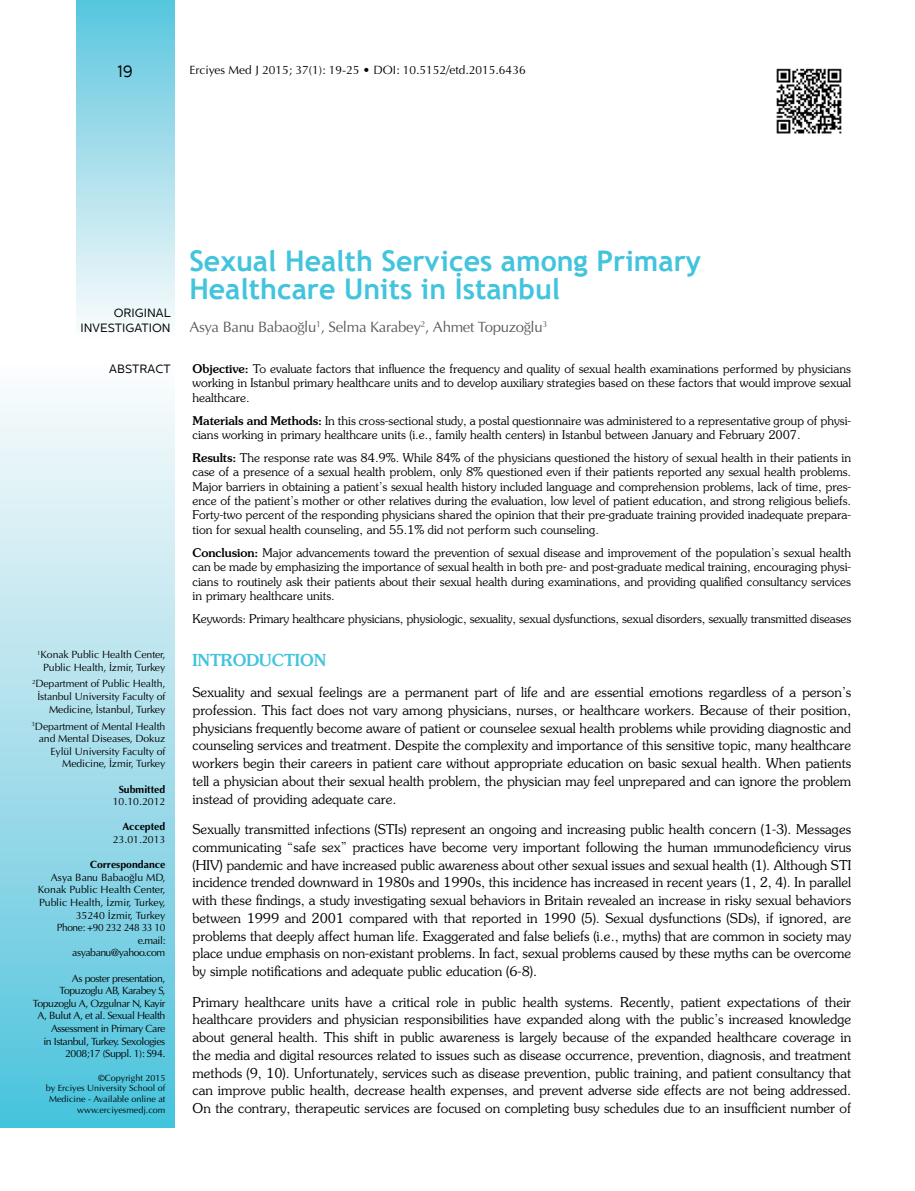
<style>
.page{position:relative;width:915px;height:1191px;background:#fff}
.page>*{position:absolute;margin:0;border:0;box-sizing:border-box;transform-origin:0 0}
.t1{font:700 28.5px/28.5px "Trebuchet MS";color:#42c4dd}
.t2{font:500 16.5px "Souvenir Std";color:#42c4dd}
.t3{font:16.5px "Centrale Sans";color:#000}
.t4{font:15px "Optima Normal Tr";letter-spacing:-.02em;color:#58595b}
.t5{font:300 13.5px/17.7px "Souvenir Std";color:#000;text-align:justify}
.t6{font:300 12px/14.4px "Souvenir Std";color:#000;text-align:justify}
.t7{font:12px "Optima Normal Tr";color:#000}
.t8{font:12px/14.4px "Centrale Sans";color:#000;text-align:right}
.t9{font:10.5px/12.6px "Optima Normal Tr";letter-spacing:-.01em;color:#000;text-align:right}
.t10{font:10.5px/12.6px "Optima Normal Tr";letter-spacing:-.04em;color:#000;text-align:right}
.t11{font:10.5px "Optima Bold Tr";color:#000}
.t12{font:9px/10.8px "Optima Normal Tr";color:#000;text-align:right}
.s1{font-weight:500}
</style>
<div class="page">
<div style="left:76px;top:0;width:98px;height:338px;background:linear-gradient(to bottom,#5ac5dd,#fdfcfc)"></div>
<div style="left:0;top:364px;width:174px;height:763px;background:linear-gradient(to bottom,#fffcfc,#4dc2dc)"></div>
<img style="left:776px;top:68px;width:66px;height:66px">
<p class="t3" style="left:117px;top:62px;width:17px">19</p>
<p class="t7" style="left:189px;top:62px;width:338px">Erciyes Med J 2015; 37(1): 19-25 • DOI: 10.5152/etd.2015.6436</p>
<p class="t8" style="left:81px;top:306px;width:92px">ORIGINAL<br>INVESTIGATION</p>
<h1 class="t1" style="left:189px;top:246px;width:513px">Sexual Health Services among Primary<br>Healthcare Units in İstanbul</h1>
<p class="t4" style="left:189px;top:318px;width:359px">Asya Banu Babaoğlu<sup>1</sup>, Selma Karabey<sup>2</sup>, Ahmet Topuzoğlu<sup>3</sup></p>
<p class="t8" style="left:109px;top:361px;width:63px">ABSTRACT</p>
<p class="t6" style="left:192px;top:361px;width:660px"><span class="s1">Objective:</span> To evaluate factors that influence the frequency and quality of sexual health examinations performed by physicians working in Istanbul primary healthcare units and to develop auxiliary strategies based on these factors that would improve sexual healthcare.</p>
<p class="t6" style="left:192px;top:413px;width:660px"><span class="s1">Materials and Methods:</span> In this cross-sectional study, a postal questionnaire was administered to a representative group of physi&shy;cians working in primary healthcare units (i.e., family health centers) in Istanbul between January and February 2007.</p>
<p class="t6" style="left:192px;top:450px;width:660px"><span class="s1">Results:</span> The response rate was 84.9%. While 84% of the physicians questioned the history of sexual health in their patients in case of a presence of a sexual health problem, only 8% questioned even if their patients reported any sexual health problems.<br>Major barriers in obtaining a patient’s sexual health history included language and comprehension problems, lack of time, pres&shy;ence of the patient’s mother or other relatives during the evaluation, low level of patient education, and strong religious beliefs.<br>Forty-two percent of the responding physicians shared the opinion that their pre-graduate training provided inadequate prepara&shy;tion for sexual health counseling, and 55.1% did not perform such counseling.</p>
<p class="t6" style="left:192px;top:545px;width:660px"><span class="s1">Conclusion:</span> Major advancements toward the prevention of sexual disease and improvement of the population’s sexual health can be made by emphasizing the importance of sexual health in both pre- and post-graduate medical training, encouraging physi&shy;cians to routinely ask their patients about their sexual health during examinations, and providing qualified consultancy services in primary healthcare units.</p>
<p class="t6" style="left:192px;top:611px;width:660px">Keywords: Primary healthcare physicians, physiologic, sexuality, sexual dysfunctions, sexual disorders, sexually transmitted diseases</p>
<p class="t9" style="left:37px;top:648px;width:129px;text-align:center"><sup>1</sup>Konak Public Health Center,<br>Public Health, İzmir, Turkey</p>
<p class="t9" style="left:32px;top:677px;width:135px"><sup>2</sup>Department of Public Health,<br>İstanbul University Faculty of<br>Medicine, İstanbul, Turkey</p>
<p class="t9" style="left:32px;top:719px;width:135px"><sup>3</sup>Department of Mental Health and Mental Diseases, Dokuz<br>Eylül University Faculty of<br>Medicine, İzmir, Turkey</p>
<p class="t11" style="left:119px;top:782px;width:48px">Submitted</p>
<p class="t9" style="left:113px;top:795px;width:54px">10.10.2012</p>
<p class="t11" style="left:122px;top:820px;width:44px">Accepted</p>
<p class="t9" style="left:113px;top:833px;width:54px">23.01.2013</p>
<p class="t11" style="left:90px;top:858px;width:77px">Correspondance</p>
<p class="t9" style="left:38px;top:871px;width:129px">Asya Banu Babaoğlu MD,<br>Konak Public Health Center,<br>Public Health, İzmir, Turkey,<br>35240 İzmir, Turkey<br>Phone: +90 232 248 33 10 e.mail:<br>asyabanu@yahoo.com</p>
<p class="t10" style="left:33px;top:971px;width:134px">As poster presentation,<br>Topuzoglu AB, Karabey S,<br>Topuzoglu A, Ozgulnar N, Kayir<br>A, Bulut A, et al. Sexual Health<br>Assessment in Primary Care<br>in Istanbul, Turkey. Sexologies<br>2008;17 (Suppl. 1): S94.</p>
<p class="t12" style="left:46px;top:1072px;width:121px">©Copyright 2015<br>by Erciyes University School of<br>Medicine - Available online at www.erciyesmedj.com</p>
<p class="t2" style="left:192px;top:650px;width:135px">INTRODUCTION</p>
<p class="t5" style="left:192px;top:683px;width:660px">Sexuality and sexual feelings are a permanent part of life and are essential emotions regardless of a person’s profession. This fact does not vary among physicians, nurses, or healthcare workers. Because of their position, physicians frequently become aware of patient or counselee sexual health problems while providing diagnostic and counseling services and treatment. Despite the complexity and importance of this sensitive topic, many healthcare workers begin their careers in patient care without appropriate education on basic sexual health. When patients tell a physician about their sexual health problem, the physician may feel unprepared and can ignore the problem instead of providing adequate care.</p>
<p class="t5" style="left:192px;top:820px;width:660px">Sexually transmitted infections (STIs) represent an ongoing and increasing public health concern (1-3). Messages communicating “safe sex” practices have become very important following the human ımmunodeficiency virus (HIV) pandemic and have increased public awareness about other sexual issues and sexual health (1). Although STI incidence trended downward in 1980s and 1990s, this incidence has increased in recent years (1, 2, 4). In parallel with these findings, a study investigating sexual behaviors in Britain revealed an increase in risky sexual behaviors between 1999 and 2001 compared with that reported in 1990 (5). Sexual dysfunctions (SDs), if ignored, are problems that deeply affect human life. Exaggerated and false beliefs (i.e., myths) that are common in society may place undue emphasis on non-existant problems. In fact, sexual problems caused by these myths can be overcome by simple notifications and adequate public education (6-8).</p>
<p class="t5" style="left:192px;top:993px;width:660px">Primary healthcare units have a critical role in public health systems. Recently, patient expectations of their healthcare providers and physician responsibilities have expanded along with the public’s increased knowledge about general health. This shift in public awareness is largely because of the expanded healthcare coverage in the media and digital resources related to issues such as disease occurrence, prevention, diagnosis, and treatment methods (9, 10). Unfortunately, services such as disease prevention, public training, and patient consultancy that can improve public health, decrease health expenses, and prevent adverse side effects are not being addressed.<br>On the contrary, therapeutic services are focused on completing busy schedules due to an insufficient number of</p>
</div>
